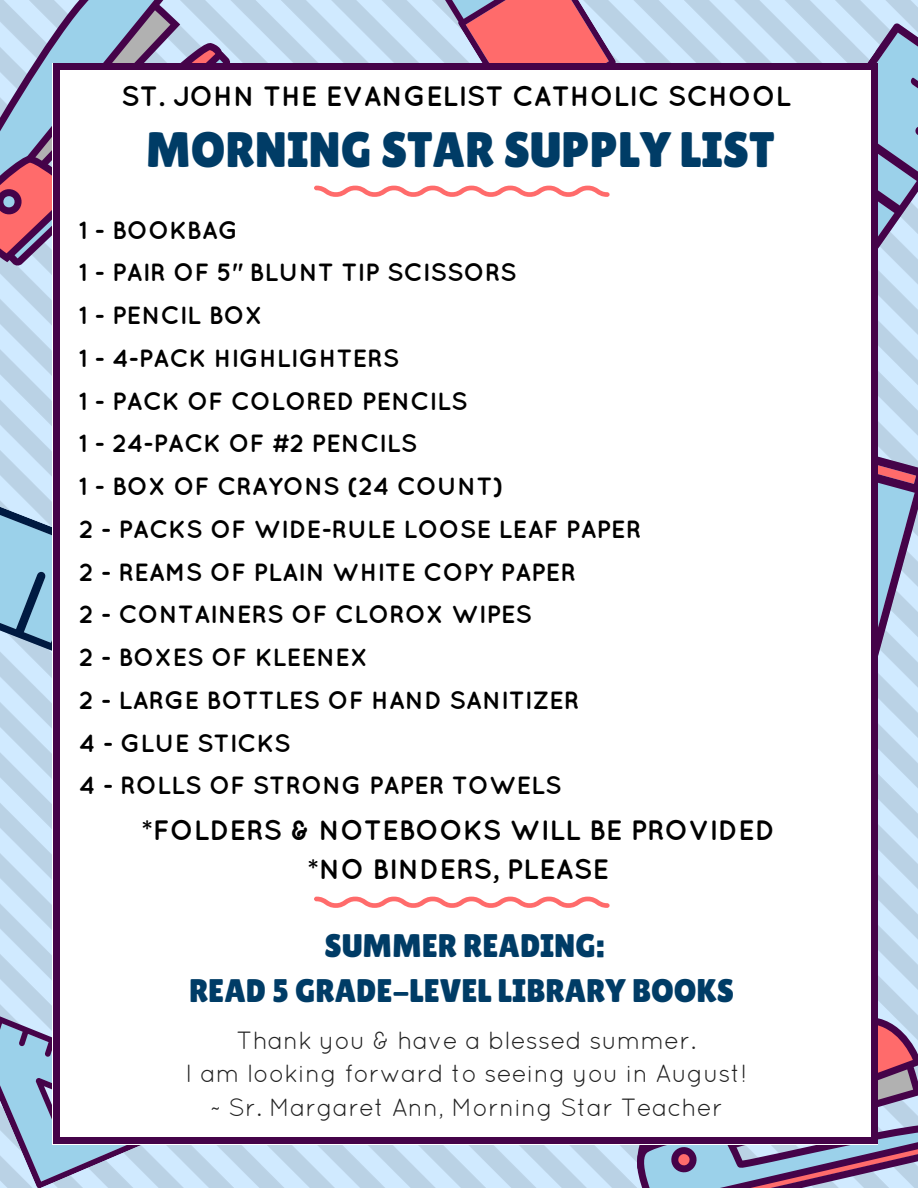
<style>
.page{position:relative;width:918px;height:1188px;background:#fff}
.page>*{position:absolute;margin:0;border:0;box-sizing:border-box;transform-origin:0 0}
.t1{font:49.8px "Lilita One";color:#003c66}
.t2{font:32.7px/45px "Lilita One";color:#003c66;text-align:center}
.t3{font:700 28.05px/38.2px "Quicksand";color:#000;text-align:center}
.t4{font:700 24.9px/42.8px "Quicksand";color:#000}
.t5{font:24.9px/33.8px "Quicksand";color:#222;text-align:center}
</style>
<div class="page">
<img style="left:0;top:0;width:918px;height:1188px">
<svg style="left:444px;top:0;width:198px;height:63px;background:#d88b98"></svg>
<svg style="left:720px;top:22px;width:198px;height:318px;background:#acc6e0"></svg>
<svg style="left:878px;top:453px;width:40px;height:324px;background:#abb9d4"></svg>
<svg style="left:0;top:0;width:228px;height:270px;background:#ab9dba"></svg>
<svg style="left:0;top:0;width:187px;height:233px;background:#a6a4bf"></svg>
<svg style="left:0;top:507px;width:53px;height:200px;background:#99bfd8"></svg>
<svg style="left:0;top:924px;width:224px;height:264px;background:#b0c9e2"></svg>
<svg style="left:615px;top:1006px;width:303px;height:163px;background:#c29bb1"></svg>
<div style="left:53px;top:63px;width:825px;height:1081px;background:#fff"></div>
<svg style="left:628px;top:1057px;width:290px;height:131px"></svg>
<div style="left:53px;top:69px;width:6px;height:1069px;background:#450349"></div>
<svg style="left:35px;top:1054px;width:84px;height:90px"></svg>
<div style="left:871px;top:69px;width:6px;height:1069px;background:#450349"></div>
<div style="left:59px;top:1138px;width:812px;height:6px;background:#450349"></div>
<div style="left:871px;top:63px;width:6px;height:7px;background:#450349"></div>
<div style="left:53px;top:63px;width:6px;height:7px;background:#450349"></div>
<div style="left:59px;top:63px;width:812px;height:7px;background:#450349"></div>
<svg style="left:314px;top:186px;width:296px;height:11px"></svg>
<svg style="left:314px;top:897px;width:296px;height:11px"></svg>
<p class="t3" style="left:121px;top:76px;width:672px">ST. JOHN THE EVANGELIST CATHOLIC SCHOOL</p>
<h1 class="t1" style="left:146px;top:121px;width:630px">MORNING STAR SUPPLY LIST</h1>
<p class="t4" style="left:79px;top:208px;width:564px">1 - BOOKBAG<br>1 - PAIR OF 5" BLUNT TIP SCISSORS<br>1 - PENCIL BOX<br>1 - 4-PACK HIGHLIGHTERS<br>1 - PACK OF COLORED PENCILS<br>1 - 24-PACK OF #2 PENCILS<br>1 - BOX OF CRAYONS (24 COUNT)<br>2 - PACKS OF WIDE-RULE LOOSE LEAF PAPER<br>2 - REAMS OF PLAIN WHITE COPY PAPER<br>2 - CONTAINERS OF CLOROX WIPES<br>2 - BOXES OF KLEENEX<br>2 - LARGE BOTTLES OF HAND SANITIZER<br>4 - GLUE STICKS<br>4 - ROLLS OF STRONG PAPER TOWELS</p>
<p class="t3" style="left:141px;top:811px;width:635px">*FOLDERS &amp; NOTEBOOKS WILL BE PROVIDED *NO BINDERS, PLEASE</p>
<h2 class="t2" style="left:189px;top:923px;width:547px">SUMMER READING:<br>READ 5 GRADE-LEVEL LIBRARY BOOKS</h2>
<p class="t5" style="left:186px;top:1022px;width:563px">Thank you &amp; have a blessed summer.<br>I am looking forward to seeing you in August! ~ Sr. Margaret Ann, Morning Star Teacher</p>
</div>
